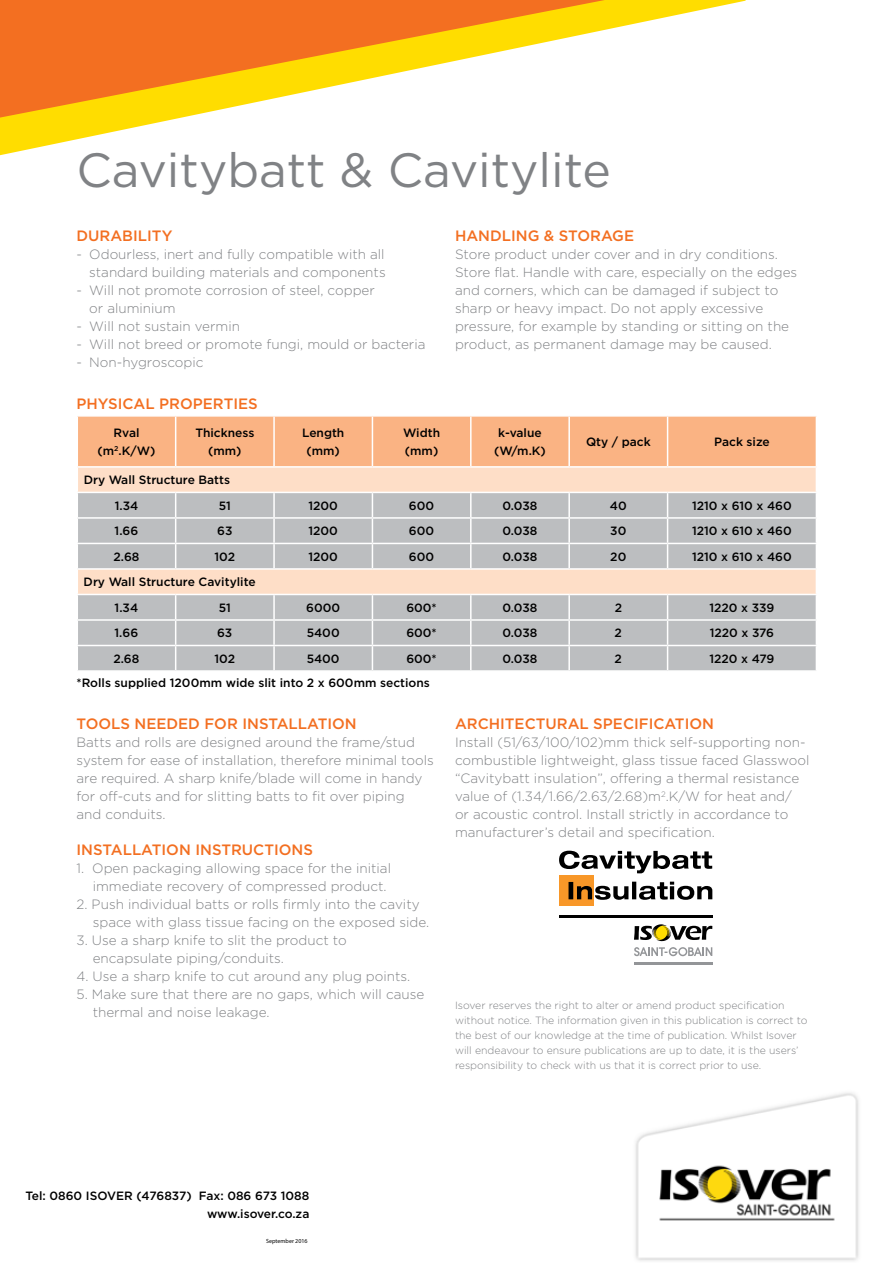
<style>
.page{position:relative;width:893px;height:1263px;background:#fff}
.page>*{position:absolute;margin:0;border:0;box-sizing:border-box;transform-origin:0 0}
.t1{font:48px "Gotham";color:#808285}
.t2{font:500 15px "Gotham";color:#f36f21}
.t3{font:300 13.5px/18px "Gotham";color:#808285}
.t4{font:500 12px/18px "Gotham";color:#000;text-align:center}
.t5{font:300 10.5px/15px "Gotham";color:#808285}
.t6{font:6px "Myriad Pro";color:#000}
</style>
<div class="page">
<svg style="left:0;top:0;width:746px;height:156px"></svg>
<svg style="left:634px;top:924px;width:78px;height:17px"></svg>
<hr style="left:634px;top:962px;width:78px;height:3px;background:#939598">
<svg style="left:634px;top:947px;width:78px;height:9px"></svg>
<div style="left:559px;top:876px;width:35px;height:30px;background:#f89728"></div>
<hr style="left:559px;top:915px;width:153px;height:2px;background:#000">
<svg style="left:559px;top:851px;width:153px;height:22px"></svg>
<svg style="left:568px;top:882px;width:144px;height:18px"></svg>
<svg style="left:77px;top:416px;width:740px;height:254px;background:#d8c5b9"></svg>
<img style="left:635px;top:1093px;width:224px;height:168px">
<h1 class="t1" style="left:77px;top:143px;width:536px">Cavitybatt &amp; Cavitylite</h1>
<p class="t2" style="left:77px;top:228px;width:97px">DURABILITY</p>
<p class="t3" style="left:77px;top:245px;width:311px;text-align:right">- Odourless, inert and fully compatible with all standard building materials and components</p>
<p class="t3" style="left:89px;top:281px;width:287px;text-indent:-13px">- Will not promote corrosion of steel, copper or aluminium</p>
<p class="t3" style="left:77px;top:317px;width:165px">- Will not sustain vermin</p>
<p class="t3" style="left:77px;top:335px;width:350px">- Will not breed or promote fungi, mould or bacteria</p>
<p class="t3" style="left:77px;top:353px;width:128px">- Non-hygroscopic</p>
<p class="t2" style="left:77px;top:395px;width:183px">PHYSICAL PROPERTIES</p>
<p class="t2" style="left:455px;top:228px;width:181px">HANDLING &amp; STORAGE</p>
<p class="t3" style="left:455px;top:245px;width:344px">Store product under cover and in dry conditions.<br>Store flat. Handle with care, especially on the edges and corners, which can be damaged if subject to sharp or heavy impact. Do not apply excessive pressure, for example by standing or sitting on the product, as permanent damage may be caused.</p>
<p class="t4" style="left:98px;top:423px;width:59px">Rval (m<sup>2</sup>.K/W)</p>
<p class="t4" style="left:195px;top:423px;width:60px">Thickness (mm)</p>
<p class="t4" style="left:302px;top:423px;width:44px">Length (mm)</p>
<p class="t4" style="left:403px;top:423px;width:39px;text-align:left">Width (mm)</p>
<p class="t4" style="left:494px;top:423px;width:53px">k-value (W/m.K)</p>
<p class="t4" style="left:586px;top:432px;width:66px">Qty / pack</p>
<p class="t4" style="left:714px;top:432px;width:57px">Pack size</p>
<p class="t4" style="left:115px;top:467px;width:117px;line-height:25.5px;text-align:left;text-indent:-31px">Dry Wall Structure Batts<br>1.34</p>
<p class="t4" style="left:219px;top:496px;width:14px">51</p>
<p class="t4" style="left:308px;top:496px;width:31px">1200</p>
<p class="t4" style="left:409px;top:496px;width:27px">600</p>
<p class="t4" style="left:502px;top:496px;width:36px">0.038</p>
<p class="t4" style="left:610px;top:496px;width:18px">40</p>
<p class="t4" style="left:692px;top:496px;width:101px">1210 x 610 x 460</p>
<p class="t4" style="left:115px;top:521px;width:25px">1.66</p>
<p class="t4" style="left:217px;top:521px;width:17px">63</p>
<p class="t4" style="left:308px;top:521px;width:31px">1200</p>
<p class="t4" style="left:409px;top:521px;width:27px">600</p>
<p class="t4" style="left:502px;top:521px;width:36px">0.038</p>
<p class="t4" style="left:610px;top:521px;width:18px">30</p>
<p class="t4" style="left:692px;top:521px;width:101px">1210 x 610 x 460</p>
<p class="t4" style="left:113px;top:547px;width:28px">2.68</p>
<p class="t4" style="left:214px;top:547px;width:22px">102</p>
<p class="t4" style="left:308px;top:547px;width:31px">1200</p>
<p class="t4" style="left:409px;top:547px;width:27px">600</p>
<p class="t4" style="left:502px;top:547px;width:36px">0.038</p>
<p class="t4" style="left:610px;top:547px;width:18px">20</p>
<p class="t4" style="left:692px;top:547px;width:101px">1210 x 610 x 460</p>
<p class="t4" style="left:115px;top:569px;width:143px;line-height:25.5px;text-align:left;text-indent:-31px">Dry Wall Structure Cavitylite<br>1.34</p>
<p class="t4" style="left:219px;top:598px;width:14px">51</p>
<p class="t4" style="left:306px;top:598px;width:35px">6000</p>
<p class="t4" style="left:406px;top:598px;width:32px">600*</p>
<p class="t4" style="left:502px;top:598px;width:36px">0.038</p>
<p class="t4" style="left:615px;top:598px;width:9px">2</p>
<p class="t4" style="left:709px;top:598px;width:66px">1220 x 339</p>
<p class="t4" style="left:115px;top:624px;width:25px">1.66</p>
<p class="t4" style="left:217px;top:624px;width:17px">63</p>
<p class="t4" style="left:307px;top:624px;width:35px">5400</p>
<p class="t4" style="left:406px;top:624px;width:32px">600*</p>
<p class="t4" style="left:502px;top:624px;width:36px">0.038</p>
<p class="t4" style="left:615px;top:624px;width:9px">2</p>
<p class="t4" style="left:710px;top:624px;width:66px">1220 x 376</p>
<p class="t4" style="left:113px;top:649px;width:28px">2.68</p>
<p class="t4" style="left:214px;top:649px;width:22px">102</p>
<p class="t4" style="left:307px;top:649px;width:35px">5400</p>
<p class="t4" style="left:406px;top:649px;width:32px">600*</p>
<p class="t4" style="left:502px;top:649px;width:36px">0.038</p>
<p class="t4" style="left:615px;top:649px;width:9px">2</p>
<p class="t4" style="left:709px;top:649px;width:67px">1220 x 479</p>
<p class="t4" style="left:77px;top:673px;width:355px">*Rolls supplied 1200mm wide slit into 2 x 600mm sections</p>
<p class="t2" style="left:77px;top:715px;width:282px">TOOLS NEEDED FOR INSTALLATION</p>
<p class="t3" style="left:77px;top:733px;width:359px">Batts and rolls are designed around the frame/stud system for ease of installation, therefore minimal tools are required. A sharp knife/blade will come in handy for off-cuts and for slitting batts to fit over piping<br>and conduits.</p>
<p class="t2" style="left:77px;top:841px;width:238px">INSTALLATION INSTRUCTIONS</p>
<p class="t3" style="left:93px;top:859px;width:300px;text-indent:-16px">1. Open packaging allowing space for the initial immediate recovery of compressed product.</p>
<p class="t3" style="left:93px;top:895px;width:338px;text-indent:-16px">2. Push individual batts or rolls firmly into the cavity space with glass tissue facing on the exposed side.</p>
<p class="t3" style="left:93px;top:931px;width:256px;text-indent:-16px">3. Use a sharp knife to slit the product to encapsulate piping/conduits.</p>
<p class="t3" style="left:77px;top:967px;width:335px">4. Use a sharp knife to cut around any plug points.</p>
<p class="t3" style="left:93px;top:985px;width:333px;text-indent:-16px">5. Make sure that there are no gaps, which will cause thermal and noise leakage.</p>
<p class="t5" style="left:455px;top:997px;width:354px">Isover reserves the right to alter or amend product specification without notice. The information given in this publication is correct to the best of our knowledge at the time of publication. Whilst Isover will endeavour to ensure publications are up to date, it is the users’ responsibility to check with us that it is correct prior to use.</p>
<p class="t2" style="left:455px;top:715px;width:261px">ARCHITECTURAL SPECIFICATION</p>
<p class="t3" style="left:455px;top:733px;width:356px">Install (51/63/100/102)mm thick self-supporting non&shy;combustible lightweight, glass tissue faced Glasswool “Cavitybatt insulation”, offering a thermal resistance value of (1.34/1.66/2.63/2.68)m<sup>2</sup>.K/W for heat and/<br>or acoustic control. Install strictly in accordance to manufacturer’s detail and specification.</p>
<p class="t4" style="left:25px;top:1186px;width:285px;text-align:right">Tel: 0860 ISOVER (476837) Fax: 086 673 1088 www.isover.co.za</p>
<p class="t6" style="left:266px;top:1237px;width:43px">September 2016</p>
</div>
